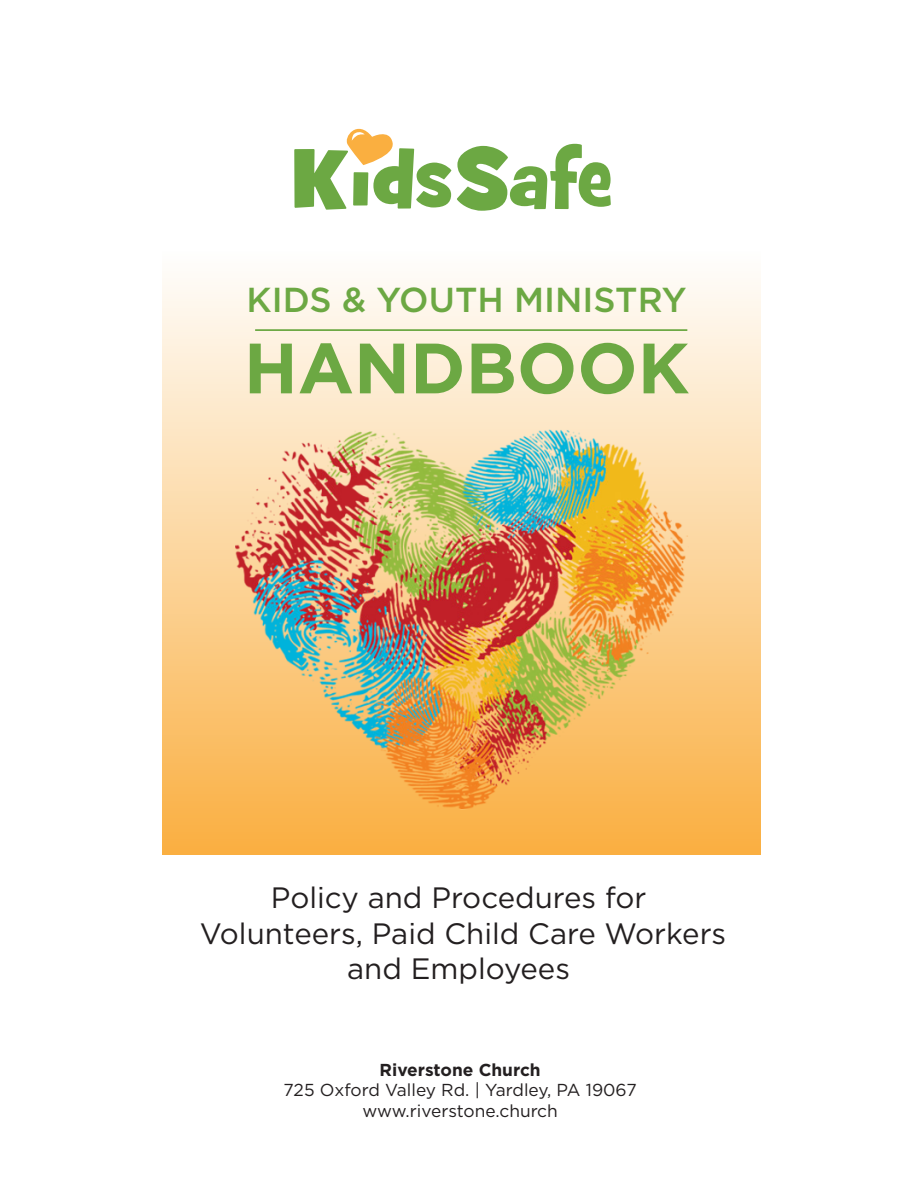
<style>
.page{position:relative;width:918px;height:1188px;background:#fff}
.page>*{position:absolute;margin:0;border:0;box-sizing:border-box;transform-origin:0 0}
.t1{font:700 71.1px "Gotham";color:#6ca843}
.t2{font:500 34.65px "Gotham";color:#6ca843}
.t3{font:29.4px/35.4px "Gotham";color:#231f20;text-align:center}
.t4{font:17.4px "Gotham";color:#231f20}
.t5{font:700 17.4px "Gotham";color:#231f20}
</style>
<div class="page">
<div style="left:162px;top:251px;width:599px;height:604px;background:linear-gradient(to bottom,#fefefd,#faaf41)"></div>
<svg style="left:457px;top:144px;width:154px;height:67px"></svg>
<svg style="left:294px;top:129px;width:157px;height:81px"></svg>
<hr style="left:255px;top:329px;width:432px;height:2px;background:#6ca843">
<img style="left:207px;top:406px;width:502px;height:449px">
<p class="t2" style="left:247px;top:277px;width:442px">KIDS &amp; YOUTH MINISTRY</p>
<p class="t1" style="left:244px;top:321px;width:447px">HANDBOOK</p>
<p class="t3" style="left:271px;top:880px;width:377px">Policy and Procedures for</p>
<p class="t3" style="left:200px;top:915px;width:528px">Volunteers, Paid Child Care Workers and Employees</p>
<p class="t5" style="left:380px;top:1058px;width:163px">Riverstone Church</p>
<p class="t4" style="left:284px;top:1079px;width:355px">725 Oxford Valley Rd. | Yardley, PA 19067</p>
<p class="t4" style="left:362px;top:1100px;width:197px">www.riverstone.church</p>
</div>
